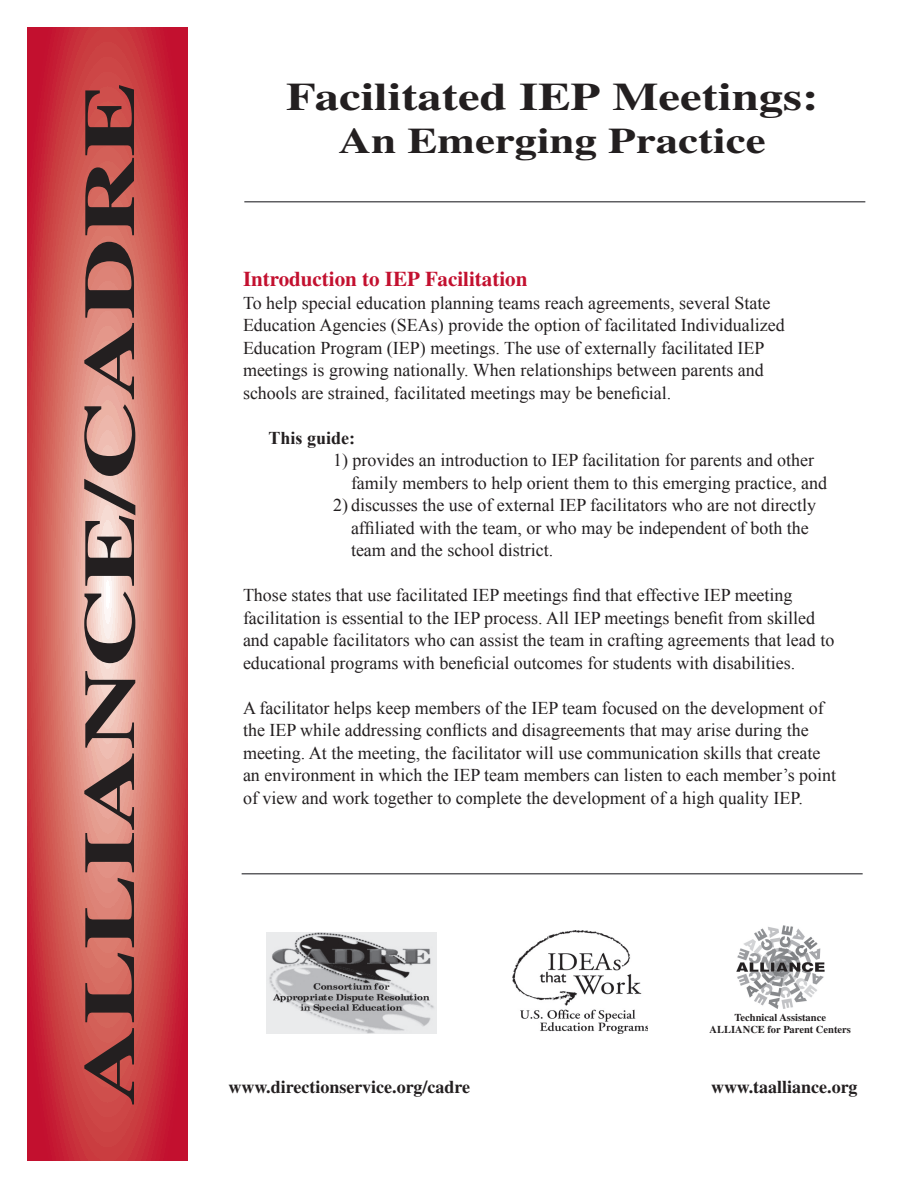
<style>
.page{position:relative;width:918px;height:1188px;background:#fff}
.page>*{position:absolute;margin:0;border:0;box-sizing:border-box;transform-origin:0 0}
.t1{font:700 72px "Times";color:#231f20;scale:1.56 1}
.t2{font:700 39px "Times";color:#231f20;scale:1.25 1}
.t3{font:700 36px "Times";color:#231f20;scale:1.25 1}
.t4{font:700 21px "Times";color:#c3102f}
.t5{font:18px/22.5px "Times New Roman";color:#231f20}
.t6{font:700 18px "Times";color:#231f20}
.t7{font:700 18px "Times New Roman";color:#231f20}
.t8{font:700 10.5px/12.6px "Times";color:#231f20;text-align:center}
</style>
<div class="page">
<svg style="left:27px;top:27px;width:161px;height:1134px;background:#d56361"></svg>
<hr style="left:242px;top:873px;width:621px;height:1px;background:#5f5f62">
<hr style="left:244px;top:201px;width:621px;height:1px;background:#5f5f62">
<img style="left:736px;top:926px;width:89px;height:83px">
<img style="left:267px;top:933px;width:170px;height:100px">
<img style="left:513px;top:930px;width:135px;height:103px">
<p class="t1" style="left:67px;top:1106px;width:657px;rotate:-90deg">ALLIANCE/CADRE</p>
<h1 class="t2" style="left:286px;top:74px;width:427px">Facilitated IEP Meetings:</h1>
<h1 class="t3" style="left:339px;top:120px;width:343px">An Emerging Practice</h1>
<h2 class="t4" style="left:243px;top:267px;width:286px">Introduction to IEP Facilitation</h2>
<p class="t5" style="left:243px;top:291px;width:543px">To help special education planning teams reach agreements, several State Education Agencies (SEAs) provide the option of facilitated Individualized Education Program (IEP) meetings. The use of externally facilitated IEP meetings is growing nationally. When relationships between parents and schools are strained, facilitated meetings may be beneficial.</p>
<p class="t7" style="left:269px;top:425px;width:88px">This guide:</p>
<p class="t5" style="left:351px;top:449px;width:478px;text-indent:-18px">1) provides an introduction to IEP facilitation for parents and other family members to help orient them to this emerging practice, and</p>
<p class="t5" style="left:351px;top:494px;width:467px;text-indent:-18px">2) discusses the use of external IEP facilitators who are not directly affiliated with the team, or who may be independent of both the team and the school district.</p>
<p class="t5" style="left:243px;top:584px;width:593px">Those states that use facilitated IEP meetings find that effective IEP meeting facilitation is essential to the IEP process. All IEP meetings benefit from skilled and capable facilitators who can assist the team in crafting agreements that lead to educational programs with beneficial outcomes for students with disabilities.</p>
<p class="t5" style="left:243px;top:696px;width:595px">A facilitator helps keep members of the IEP team focused on the development of the IEP while addressing conflicts and disagreements that may arise during the meeting. At the meeting, the facilitator will use communication skills that create an environment in which the IEP team members can listen to each member’s point of view and work together to complete the development of a high quality IEP.</p>
<p class="t8" style="left:710px;top:1011px;width:143px">Technical Assistance<br>ALLIANCE for Parent Centers</p>
<p class="t6" style="left:229px;top:1076px;width:243px">www.directionservice.org/cadre</p>
<p class="t6" style="left:711px;top:1076px;width:148px">www.taalliance.org</p>
</div>
